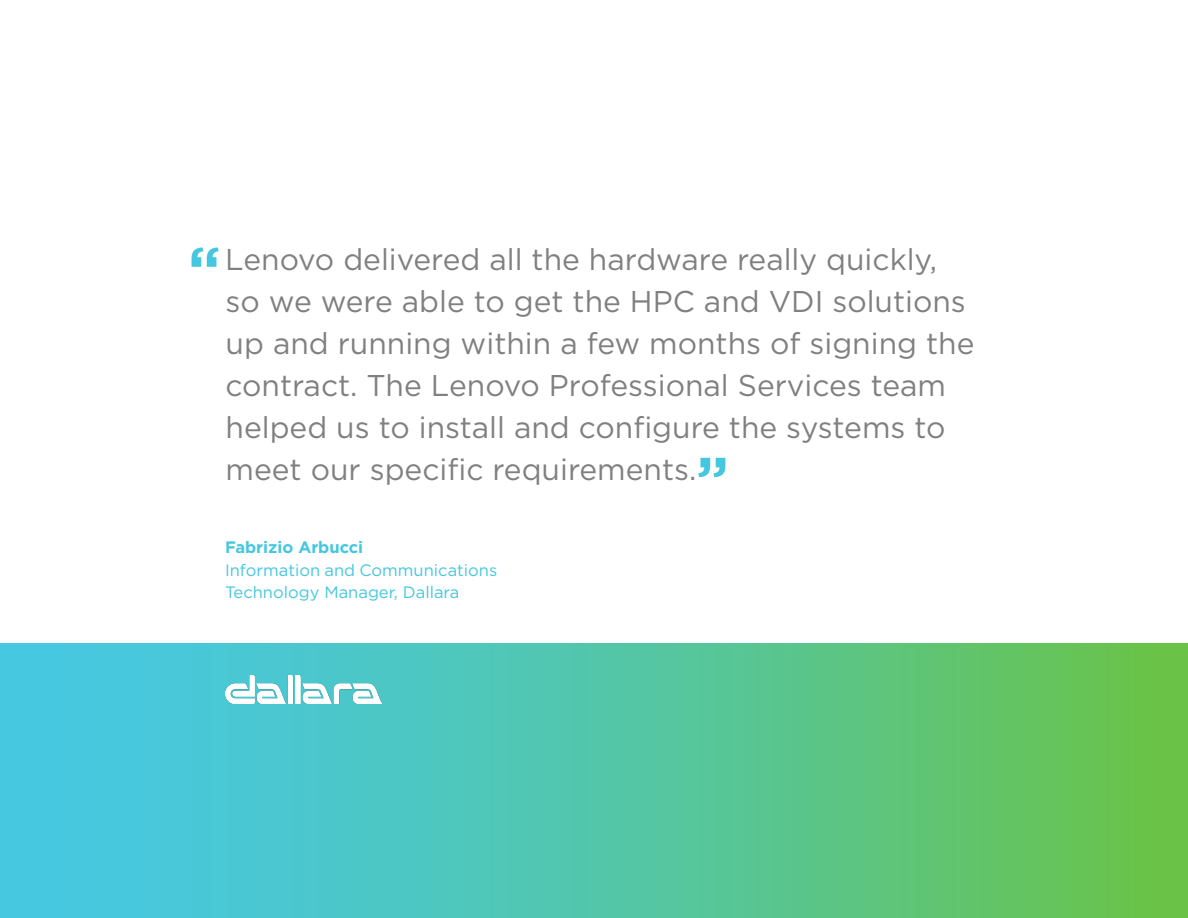
<style>
.page{position:relative;width:1188px;height:918px;background:#fff}
.page>*{position:absolute;margin:0;border:0;box-sizing:border-box;transform-origin:0 0}
.t1{font:30px/42px "Gotham";color:#808080}
.t2{font:16.5px/22.5px "Gotham";color:#45c7e0}
.t3{font:700 16.5px "Gotham";color:#45c7e0}
.s1{font-weight:700;font-size:60px;color:#45c7e0}
</style>
<div class="page">
<svg style="left:0;top:644px;width:1188px;height:274px;background:#54c5a1"></svg>
<img style="left:225px;top:676px;width:157px;height:28px">
<p class="t1" style="left:226px;top:238px;width:750px;text-indent:-37px"><span class="s1">“</span> Lenovo delivered all the hardware really quickly, so we were able to get the HPC and VDI solutions up and running within a few months of signing the contract. The Lenovo Professional Services team helped us to install and configure the systems to meet our specific requirements.<span class="s1">”</span></p>
<p class="t3" style="left:225px;top:536px;width:140px">Fabrizio Arbucci</p>
<p class="t2" style="left:225px;top:558px;width:274px">Information and Communications<br>Technology Manager, Dallara</p>
</div>
